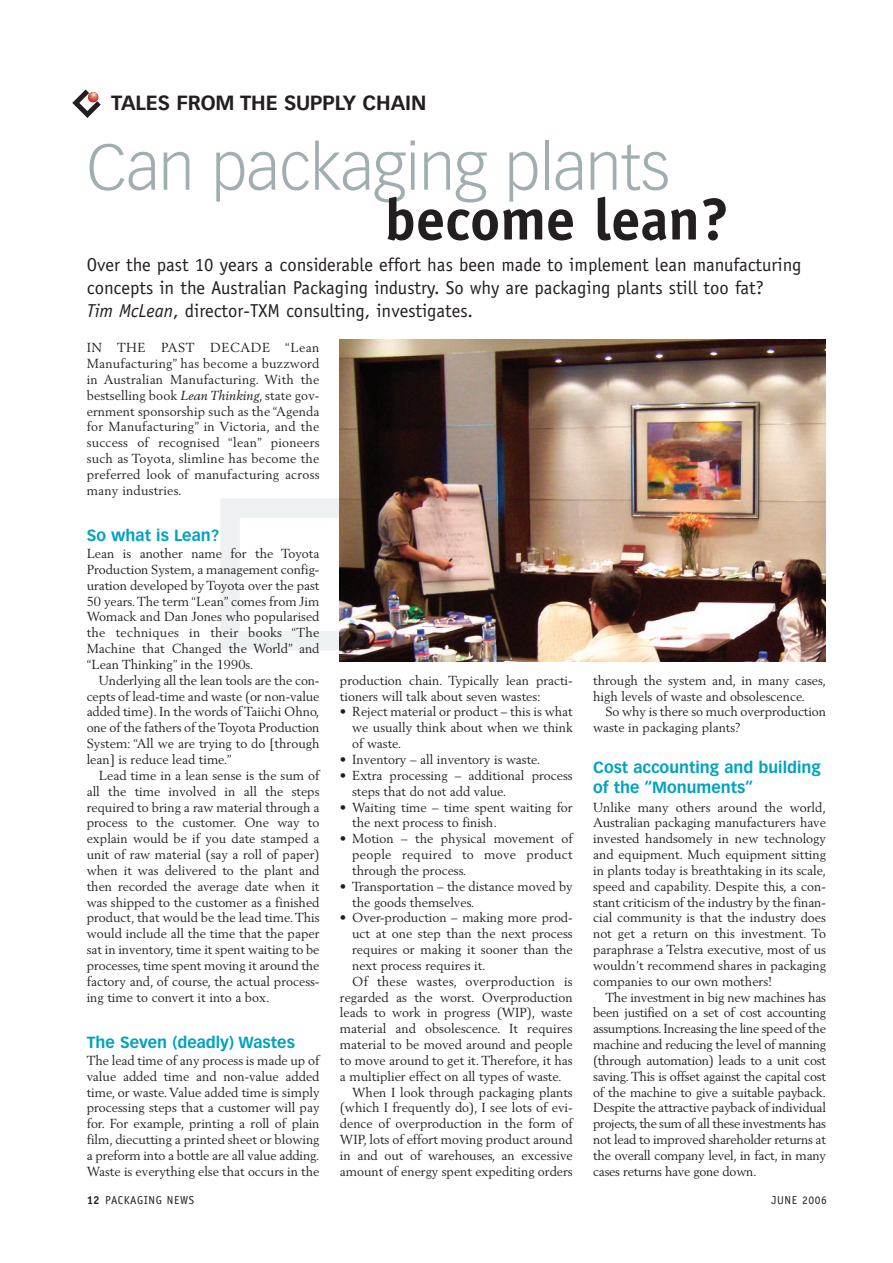
<style>
.page{position:relative;width:893px;height:1263px;background:#fff}
.page>*{position:absolute;margin:0;border:0;box-sizing:border-box;transform-origin:0 0}
.t1{font:300 63.3px "Vectora LH";letter-spacing:-.005em;color:#a0adb1}
.t2{font:700 59.1px "Officina Sans";letter-spacing:-.005em;color:#231f20}
.t3{font:700 20.1px "Vectora LH";letter-spacing:-.005em;color:#231f20}
.t4{font:18.75px/23.1px "Officina Sans";color:#231f20}
.t5{font:700 15.9px/20.1px "Vectora LH";color:#00a2c0}
.t6{font:12.9px/15.9px "Berling";color:#231f20;text-align:justify}
.t7{font:11.55px "Officina Sans";letter-spacing:.05em;color:#231f20}
.s1{font-style:italic}
.s2{font-weight:700}
</style>
<div class="page">
<div style="left:220px;top:498px;width:152px;height:152px;border:19px solid #edf1f2"></div>
<svg style="left:72px;top:89px;width:29px;height:29px"></svg>
<img style="left:340px;top:340px;width:485px;height:321px">
<h3 class="t3" style="left:111px;top:95px;width:317px">TALES FROM THE SUPPLY CHAIN</h3>
<h1 class="t1" style="left:87px;top:141px;width:584px">Can packaging plants</h1>
<h2 class="t2" style="left:384px;top:197px;width:346px">become lean?</h2>
<h3 class="t4" style="left:87px;top:254px;width:716px">Over the past 10 years a considerable effort has been made to implement lean manufacturing concepts in the Australian Packaging industry. So why are packaging plants still too fat?<br><span class="s1">Tim McLean</span>, director-TXM consulting, investigates.</h3>
<p class="t6" style="left:87px;top:340px;width:234px">IN THE PAST DECADE “Lean Manufacturing” has become a buzzword in Australian Manufacturing. With the bestselling book <span class="s1">Lean Thinking</span>, state gov&shy;ernment sponsorship such as the “Agenda for Manufacturing” in Victoria, and the success of recognised “lean” pioneers such as Toyota, slimline has become the preferred look of manufacturing across many industries.</p>
<p class="t5" style="left:87px;top:526px;width:134px">So what is Lean?</p>
<p class="t6" style="left:87px;top:546px;width:234px">Lean is another name for the Toyota Production System, a management config&shy;uration developed by Toyota over the past 50 years.The term “Lean” comes from Jim Womack and Dan Jones who popularised the techniques in their books “The Machine that Changed the World” and “Lean Thinking” in the 1990s.</p>
<p class="t6" style="left:87px;top:673px;width:234px;text-indent:12px">Underlying all the lean tools are the con&shy;cepts of lead-time and waste (or non-value added time). In the words of Taiichi Ohno, one of the fathers of the Toyota Production System: “All we are trying to do [through lean] is reduce lead time.”</p>
<p class="t6" style="left:87px;top:768px;width:234px;text-indent:12px">Lead time in a lean sense is the sum of all the time involved in all the steps required to bring a raw material through a process to the customer. One way to explain would be if you date stamped a unit of raw material (say a roll of paper) when it was delivered to the plant and then recorded the average date when it was shipped to the customer as a finished product, that would be the lead time.This would include all the time that the paper sat in inventory, time it spent waiting to be processes, time spent moving it around the factory and, of course, the actual process&shy;ing time to convert it into a box.</p>
<p class="t5" style="left:87px;top:1033px;width:210px">The Seven (deadly) Wastes</p>
<p class="t6" style="left:87px;top:1053px;width:234px">The lead time of any process is made up of value added time and non-value added time, or waste. Value added time is simply processing steps that a customer will pay for. For example, printing a roll of plain film, diecutting a printed sheet or blowing a preform into a bottle are all value adding.<br>Waste is everything else that occurs in the</p>
<p class="t6" style="left:340px;top:673px;width:234px">production chain. Typically lean practi&shy;tioners will talk about seven wastes:</p>
<p class="t6" style="left:352px;top:705px;width:222px;text-indent:-12px">• Reject material or product – this is what we usually think about when we think of waste.</p>
<p class="t6" style="left:340px;top:752px;width:202px">• Inventory – all inventory is waste.</p>
<p class="t6" style="left:352px;top:768px;width:222px;text-indent:-12px">• Extra processing – additional process steps that do not add value.</p>
<p class="t6" style="left:352px;top:800px;width:222px;text-indent:-12px">• Waiting time – time spent waiting for the next process to finish.</p>
<p class="t6" style="left:352px;top:832px;width:222px;text-indent:-12px">• Motion – the physical movement of people required to move product through the process.</p>
<p class="t6" style="left:352px;top:879px;width:222px;text-indent:-12px">• Transportation – the distance moved by the goods themselves.</p>
<p class="t6" style="left:340px;top:911px;width:234px">• Over-production – making more prod-</p>
<p class="t6" style="left:352px;top:927px;width:222px">uct at one step than the next process</p>
<p class="t6" style="left:352px;top:942px;width:222px">requires or making it sooner than the</p>
<p class="t6" style="left:352px;top:958px;width:135px">next process requires it.</p>
<p class="t6" style="left:352px;top:974px;width:222px">Of these wastes, overproduction is</p>
<p class="t6" style="left:340px;top:990px;width:234px">regarded as the worst. Overproduction</p>
<p class="t6" style="left:340px;top:1006px;width:234px">leads to work in progress (WIP), waste</p>
<p class="t6" style="left:340px;top:1022px;width:234px">material and obsolescence. It requires</p>
<p class="t6" style="left:340px;top:1037px;width:234px">material to be moved around and people</p>
<p class="t6" style="left:340px;top:1053px;width:234px">to move around to get it. Therefore, it has</p>
<p class="t6" style="left:340px;top:1069px;width:223px">a multiplier effect on all types of waste.</p>
<p class="t6" style="left:352px;top:1085px;width:222px">When I look through packaging plants</p>
<p class="t6" style="left:340px;top:1101px;width:234px">(which I frequently do), I see lots of evi-</p>
<p class="t6" style="left:340px;top:1117px;width:234px">dence of overproduction in the form of</p>
<p class="t6" style="left:340px;top:1132px;width:234px">WIP, lots of effort moving product around</p>
<p class="t6" style="left:340px;top:1148px;width:234px">in and out of warehouses, an excessive</p>
<p class="t6" style="left:340px;top:1164px;width:234px">amount of energy spent expediting orders</p>
<p class="t6" style="left:593px;top:673px;width:234px">through the system and, in many cases, high levels of waste and obsolescence.</p>
<p class="t6" style="left:593px;top:705px;width:234px;text-indent:12px">So why is there so much overproduction waste in packaging plants?</p>
<p class="t5" style="left:593px;top:758px;width:229px">Cost accounting and building of the “Monuments”</p>
<p class="t6" style="left:593px;top:800px;width:234px">Unlike many others around the world, Australian packaging manufacturers have invested handsomely in new technology and equipment. Much equipment sitting in plants today is breathtaking in its scale, speed and capability. Despite this, a con&shy;stant criticism of the industry by the finan&shy;cial community is that the industry does not get a return on this investment. To paraphrase a Telstra executive, most of us wouldn’t recommend shares in packaging companies to our own mothers!</p>
<p class="t6" style="left:593px;top:990px;width:234px;text-indent:12px">The investment in big new machines has been justified on a set of cost accounting assumptions. Increasing the line speed of the machine and reducing the level of manning (through automation) leads to a unit cost saving. This is offset against the capital cost of the machine to give a suitable payback.<br>Despite the attractive payback of individual projects, the sum of all these investments has not lead to improved shareholder returns at the overall company level, in fact, in many cases returns have gone down.</p>
<p class="t7" style="left:87px;top:1196px;width:109px"><span class="s2">12</span> PACKAGING NEWS</p>
<p class="t7" style="left:771px;top:1196px;width:57px">JUNE 2006</p>
</div>
